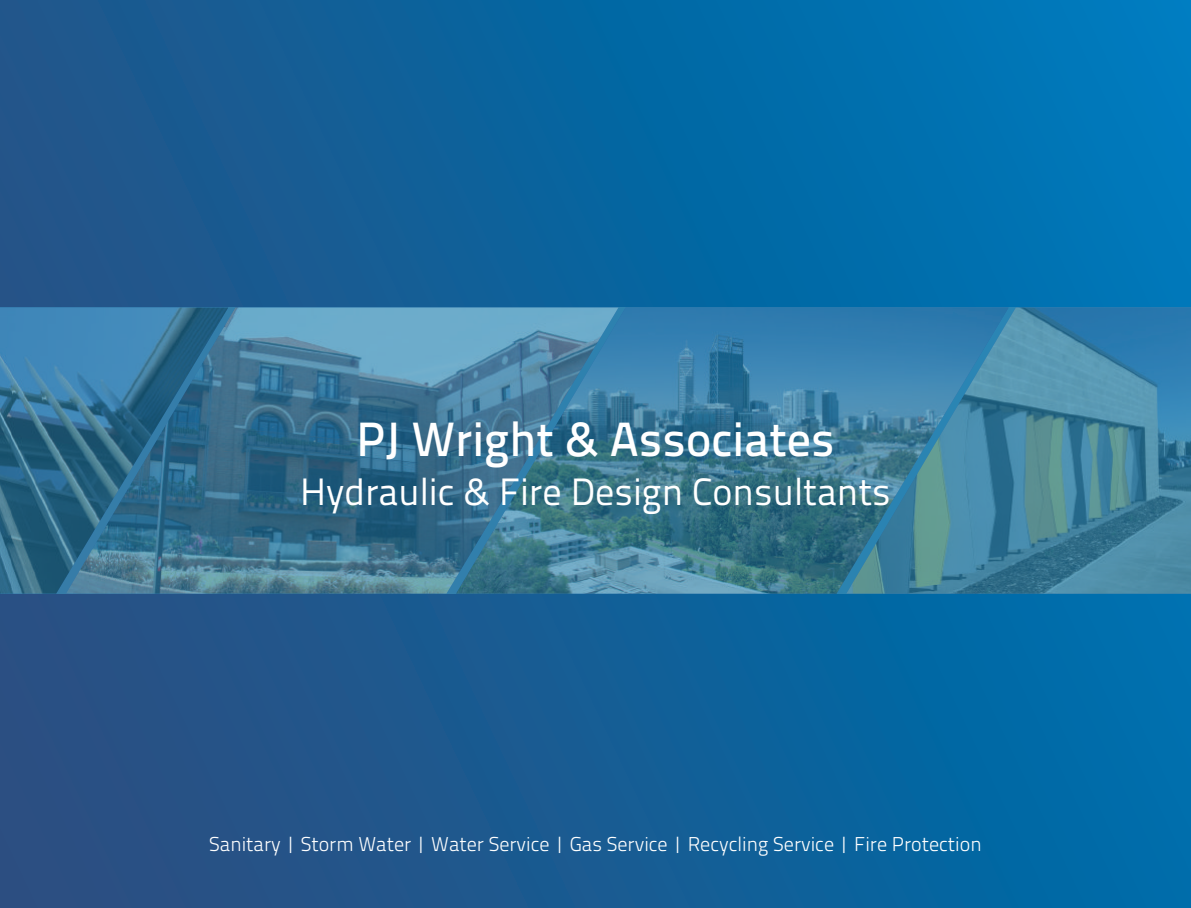
<style>
.page{position:relative;width:1191px;height:908px;background:#fff}
.page>*{position:absolute;margin:0;border:0;box-sizing:border-box;transform-origin:0 0}
.t1{font:500 48px "Titillium Text 22 L";color:#fff}
.t2{font:38px "Titillium Text 22 L";color:#fff}
.t3{font:300 20px "Titillium Text 22 L";color:#fff}
</style>
<div class="page">
<div style="left:0;top:0;width:1191px;height:907px;background:linear-gradient(to right,#275083,#0074b4)"></div>
<svg style="left:0;top:307px;width:1191px;height:286px;background:#3e7d9b"></svg>
<h1 class="t1" style="left:356px;top:403px;width:480px">PJ Wright &amp; Associates</h1>
<h2 class="t2" style="left:300px;top:463px;width:592px">Hydraulic &amp; Fire Design Consultants</h2>
<p class="t3" style="left:209px;top:828px;width:774px">Sanitary | Storm Water | Water Service | Gas Service | Recycling Service | Fire Protection</p>
</div>
